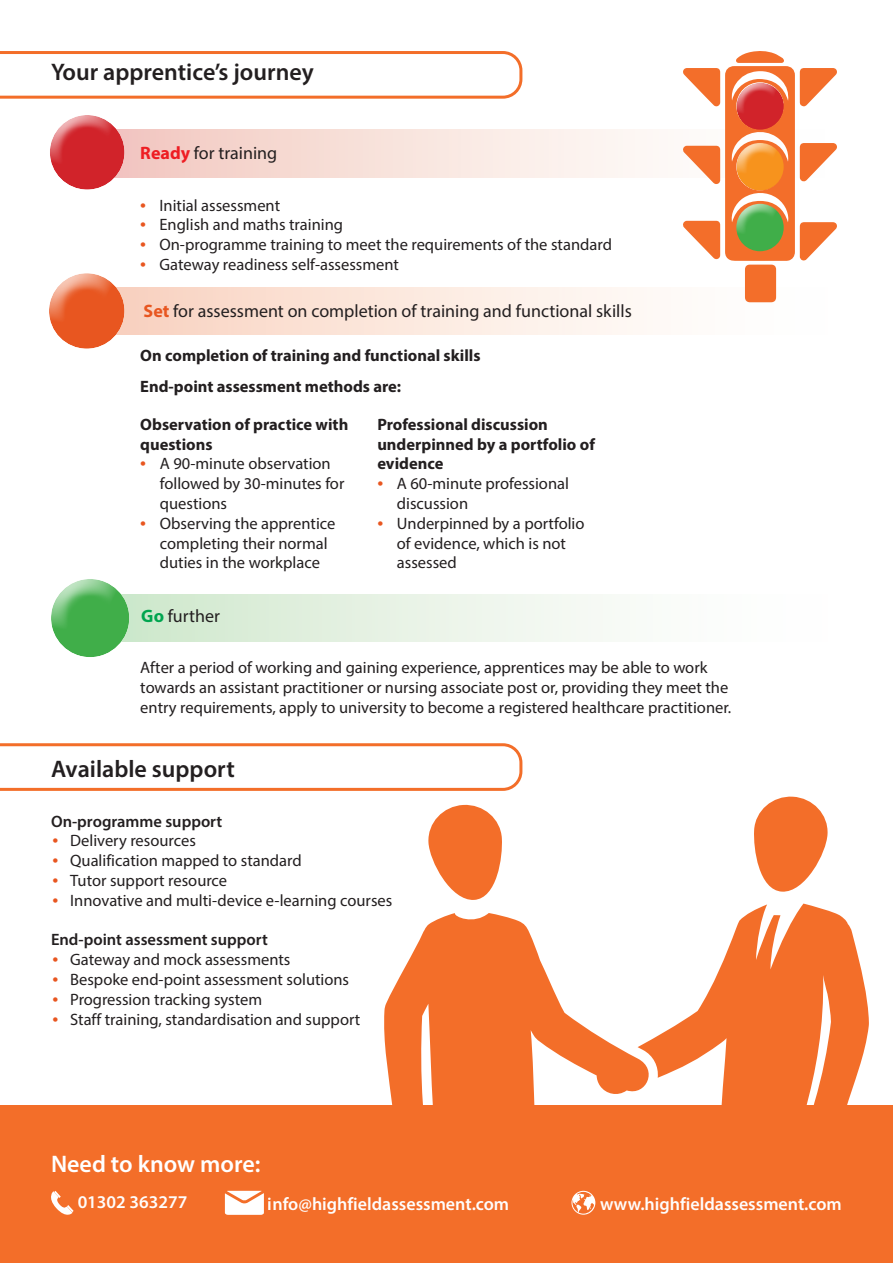
<style>
.page{position:relative;width:893px;height:1263px;background:#fff}
.page>*{position:absolute;margin:0;border:0;box-sizing:border-box;transform-origin:0 0}
.t1{font:600 24px "Myriad Pro";color:#231f20}
.t2{font:600 24px "Myriad Pro";color:#fff}
.t3{font:18px "Myriad Pro";color:#231f20}
.t4{font:600 18px "Myriad Pro";color:#fff}
.t5{font:16.5px/19.8px "Myriad Pro";color:#231f20}
.t6{font:700 16.5px/19.8px "Myriad Pro";color:#231f20}
.t7{font:600 16.5px "Myriad Pro";color:#231f20}
.s1{font-weight:700;color:#ee1d23}
.s2{font-size:21px;color:#e85620}
.s3{font-weight:700;color:#e85620}
.s4{font-weight:700;color:#00a54f}
</style>
<div class="page">
<svg style="left:126px;top:130px;width:521px;height:47px;background:#f7e1db"></svg>
<div style="left:50px;top:113px;width:76px;height:53px;background:#fff;opacity:.75"></div>
<div style="left:50px;top:126px;width:76px;height:65px;background:#fff;opacity:.75"></div>
<div style="left:88px;top:594px;width:754px;height:48px;background:linear-gradient(to right,#d0e8cd,#fff)"></div>
<div style="left:50px;top:577px;width:81px;height:55px;background:#fff;opacity:.75"></div>
<div style="left:50px;top:589px;width:81px;height:69px;background:#fff;opacity:.75"></div>
<div style="left:88px;top:287px;width:754px;height:48px;background:linear-gradient(to right,#f9d2c0,#fff)"></div>
<div style="left:49px;top:271px;width:78px;height:53px;background:#fff;opacity:.75"></div>
<div style="left:49px;top:284px;width:78px;height:65px;background:#fff;opacity:.75"></div>
<div style="left:0;top:1106px;width:893px;height:157px;background:#f36e29"></div>
<svg style="left:225px;top:1191px;width:39px;height:24px"></svg>
<svg style="left:51px;top:1191px;width:23px;height:24px"></svg>
<svg style="left:571px;top:1191px;width:25px;height:24px"></svg>
<svg style="left:0;top:743px;width:522px;height:48px"></svg>
<svg style="left:383px;top:796px;width:486px;height:310px"></svg>
<svg style="left:683px;top:51px;width:154px;height:251px"></svg>
<svg style="left:0;top:51px;width:522px;height:48px"></svg>
<h1 class="t1" style="left:51px;top:57px;width:264px">Your apprentice’s journey</h1>
<p class="t3" style="left:140px;top:142px;width:138px"><span class="s1">Ready</span> for training</p>
<p class="t5" style="left:140px;top:195px;width:141px"><span class="s2">•</span> Initial assessment</p>
<p class="t5" style="left:140px;top:215px;width:204px"><span class="s2">•</span> English and maths training</p>
<p class="t5" style="left:140px;top:235px;width:473px"><span class="s2">•</span> On-programme training to meet the requirements of the standard</p>
<p class="t5" style="left:140px;top:254px;width:260px"><span class="s2">•</span> Gateway readiness self-assessment</p>
<p class="t3" style="left:144px;top:300px;width:490px"><span class="s3">Set</span> for assessment on completion of training and functional skills</p>
<p class="t6" style="left:140px;top:340px;width:342px;line-height:30.6px">On completion of training and functional skills<br>End-point assessment methods are:</p>
<p class="t6" style="left:140px;top:414px;width:209px">Observation of practice with questions</p>
<p class="t5" style="left:160px;top:454px;width:186px;text-indent:-20px"><span class="s2">•</span> A 90-minute observation followed by 30-minutes for questions</p>
<p class="t5" style="left:160px;top:513px;width:177px;text-indent:-20px"><span class="s2">•</span> Observing the apprentice completing their normal duties in the workplace</p>
<p class="t3" style="left:141px;top:605px;width:80px"><span class="s4">Go</span> further</p>
<p class="t6" style="left:377px;top:414px;width:219px">Professional discussion underpinned by a portfolio of evidence</p>
<p class="t5" style="left:397px;top:473px;width:174px;text-indent:-19px"><span class="s2">•</span> A 60-minute professional discussion</p>
<p class="t5" style="left:397px;top:513px;width:189px;text-indent:-19px"><span class="s2">•</span> Underpinned by a portfolio of evidence, which is not assessed</p>
<p class="t5" style="left:140px;top:657px;width:593px">After a period of working and gaining experience, apprentices may be able to work towards an assistant practitioner or nursing associate post or, providing they meet the entry requirements, apply to university to become a registered healthcare practitioner.</p>
<h1 class="t1" style="left:51px;top:754px;width:185px">Available support</h1>
<p class="t7" style="left:51px;top:810px;width:173px">On-programme support</p>
<p class="t5" style="left:53px;top:831px;width:145px"><span class="s2">•</span> Delivery resources</p>
<p class="t5" style="left:53px;top:850px;width:251px"><span class="s2">•</span> Qualification mapped to standard</p>
<p class="t5" style="left:53px;top:870px;width:176px"><span class="s2">•</span> Tutor support resource</p>
<p class="t5" style="left:53px;top:890px;width:341px"><span class="s2">•</span> Innovative and multi-device e-learning courses</p>
<p class="t7" style="left:51px;top:929px;width:218px">End-point assessment support</p>
<p class="t5" style="left:53px;top:949px;width:239px"><span class="s2">•</span> Gateway and mock assessments</p>
<p class="t5" style="left:53px;top:969px;width:298px"><span class="s2">•</span> Bespoke end-point assessment solutions</p>
<p class="t5" style="left:53px;top:989px;width:211px"><span class="s2">•</span> Progression tracking system</p>
<p class="t5" style="left:53px;top:1009px;width:309px"><span class="s2">•</span> Staff training, standardisation and support</p>
<h1 class="t2" style="left:51px;top:1148px;width:211px">Need to know more:</h1>
<p class="t4" style="left:78px;top:1190px;width:111px">01302 363277</p>
<p class="t4" style="left:268px;top:1192px;width:243px">info@highfieldassessment.com</p>
<p class="t4" style="left:600px;top:1192px;width:243px">www.highfieldassessment.com</p>
</div>
